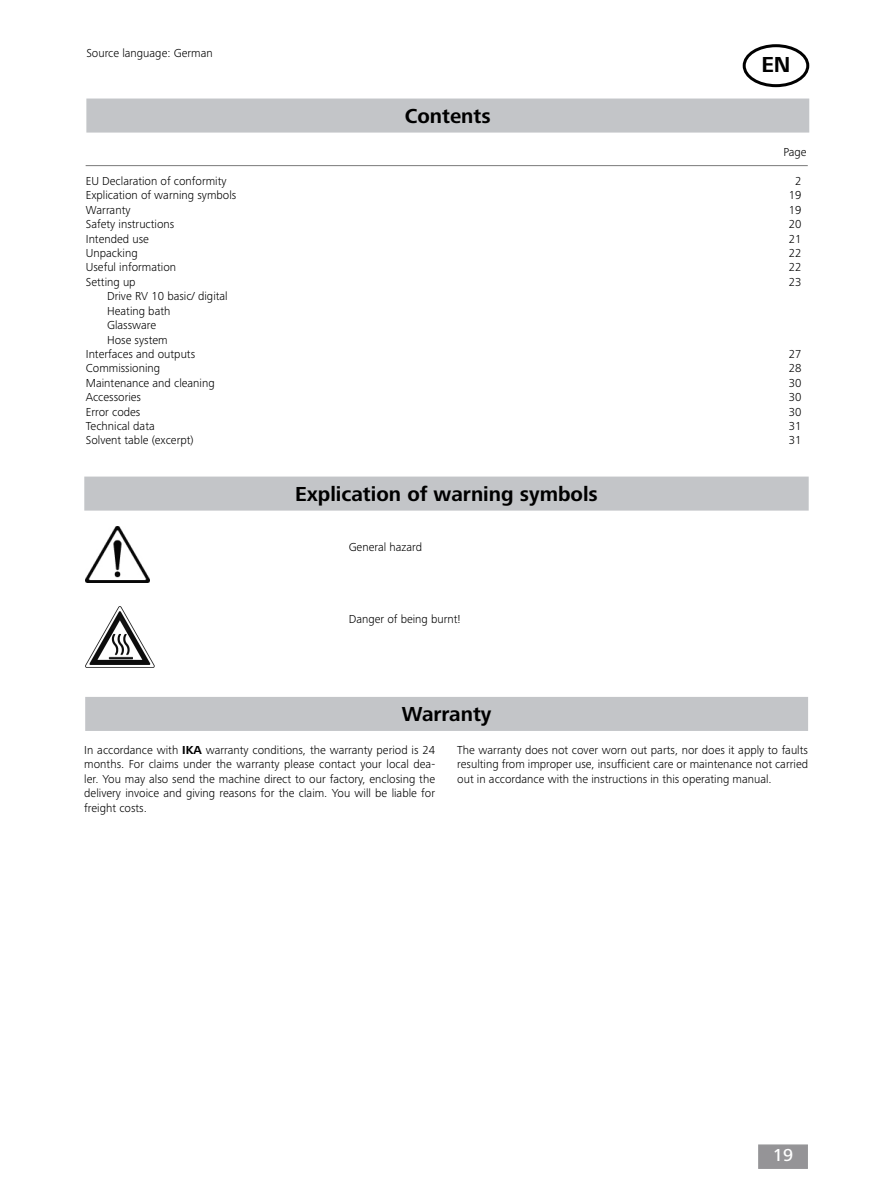
<style>
.page{position:relative;width:893px;height:1187px;background:#fff}
.page>*{position:absolute;margin:0;border:0;box-sizing:border-box;transform-origin:0 0}
.t1{font:700 22.5px "Frutiger Next IKA";color:#000}
.t2{font:700 21px "Frutiger Next IKA";color:#000}
.t3{font:500 18px "Frutiger Next IKA";color:#fff}
.t4{font:300 12px/14.4px "Frutiger Next IKA";color:#000;text-align:justify}
.s1{font-weight:700}
</style>
<div class="page">
<div style="left:758px;top:1144px;width:50px;height:24px;background:#959497;border:2px solid #68676b"></div>
<div style="left:743px;top:44px;width:66px;height:43px;border:3px solid #000;border-radius:50%"></div>
<hr style="left:86px;top:165px;width:722px;height:1px;background:#7a7a7a">
<div style="left:87px;top:99px;width:721px;height:33px;background:#c3c5c8"></div>
<div style="left:86px;top:98px;width:723px;height:34px;border:2px solid #c3c5c8"></div>
<div style="left:85px;top:477px;width:723px;height:33px;background:#c3c5c8"></div>
<div style="left:84px;top:476px;width:725px;height:34px;border:2px solid #c3c5c8"></div>
<img style="left:85px;top:526px;width:64px;height:56px">
<img style="left:86px;top:606px;width:69px;height:61px">
<div style="left:86px;top:697px;width:721px;height:33px;background:#c3c5c8"></div>
<div style="left:85px;top:696px;width:723px;height:35px;border:2px solid #c3c5c8"></div>
<p class="t4" style="left:86px;top:46px;width:128px">Source language: German</p>
<h2 class="t2" style="left:405px;top:104px;width:88px">Contents</h2>
<h1 class="t1" style="left:761px;top:52px;width:31px">EN</h1>
<p class="t4" style="left:783px;top:145px;width:25px">Page</p>
<p class="t4" style="left:86px;top:174px;width:142px">EU Declaration of conformity</p>
<p class="t4" style="left:795px;top:174px;width:8px">2</p>
<p class="t4" style="left:86px;top:188px;width:152px">Explication of warning symbols</p>
<p class="t4" style="left:789px;top:188px;width:14px">19</p>
<p class="t4" style="left:86px;top:203px;width:46px">Warranty</p>
<p class="t4" style="left:789px;top:203px;width:14px">19</p>
<p class="t4" style="left:86px;top:217px;width:90px">Safety instructions</p>
<p class="t4" style="left:789px;top:217px;width:14px">20</p>
<p class="t4" style="left:86px;top:231px;width:65px">Intended use</p>
<p class="t4" style="left:789px;top:231px;width:14px">21</p>
<p class="t4" style="left:86px;top:246px;width:53px">Unpacking</p>
<p class="t4" style="left:789px;top:246px;width:14px">22</p>
<p class="t4" style="left:86px;top:260px;width:92px">Useful information</p>
<p class="t4" style="left:789px;top:260px;width:14px">22</p>
<p class="t4" style="left:86px;top:275px;width:51px">Setting up</p>
<p class="t4" style="left:789px;top:275px;width:14px">23</p>
<p class="t4" style="left:107px;top:289px;width:122px">Drive RV 10 basic/ digital</p>
<p class="t4" style="left:107px;top:303px;width:65px">Heating bath</p>
<p class="t4" style="left:107px;top:318px;width:51px">Glassware</p>
<p class="t4" style="left:107px;top:332px;width:62px">Hose system</p>
<p class="t4" style="left:86px;top:347px;width:111px">Interfaces and outputs</p>
<p class="t4" style="left:789px;top:347px;width:14px">27</p>
<p class="t4" style="left:86px;top:361px;width:76px">Commissioning</p>
<p class="t4" style="left:789px;top:361px;width:14px">28</p>
<p class="t4" style="left:86px;top:375px;width:130px">Maintenance and cleaning</p>
<p class="t4" style="left:789px;top:375px;width:14px">30</p>
<p class="t4" style="left:86px;top:390px;width:57px">Accessories</p>
<p class="t4" style="left:789px;top:390px;width:14px">30</p>
<p class="t4" style="left:86px;top:404px;width:56px">Error codes</p>
<p class="t4" style="left:789px;top:404px;width:14px">30</p>
<p class="t4" style="left:86px;top:419px;width:71px">Technical data</p>
<p class="t4" style="left:789px;top:419px;width:14px">31</p>
<p class="t4" style="left:86px;top:433px;width:109px">Solvent table (excerpt)</p>
<p class="t4" style="left:789px;top:433px;width:14px">31</p>
<h2 class="t2" style="left:295px;top:481px;width:304px">Explication of warning symbols</h2>
<p class="t4" style="left:349px;top:540px;width:75px">General hazard</p>
<p class="t4" style="left:349px;top:612px;width:113px">Danger of being burnt!</p>
<h2 class="t2" style="left:402px;top:702px;width:91px">Warranty</h2>
<p class="t4" style="left:457px;top:742px;width:352px">The warranty does not cover worn out parts, nor does it apply to faults resulting from improper use, insufficient care or maintenance not carried out in accordance with the instructions in this operating manual.</p>
<p class="t4" style="left:84px;top:742px;width:352px">In accordance with <span class="s1">IKA</span> warranty conditions, the warranty period is 24 months. For claims under the warranty please contact your local dea&shy;ler. You may also send the machine direct to our factory, enclosing the delivery invoice and giving reasons for the claim. You will be liable for freight costs.</p>
<h3 class="t3" style="left:773px;top:1144px;width:22px">19</h3>
</div>
